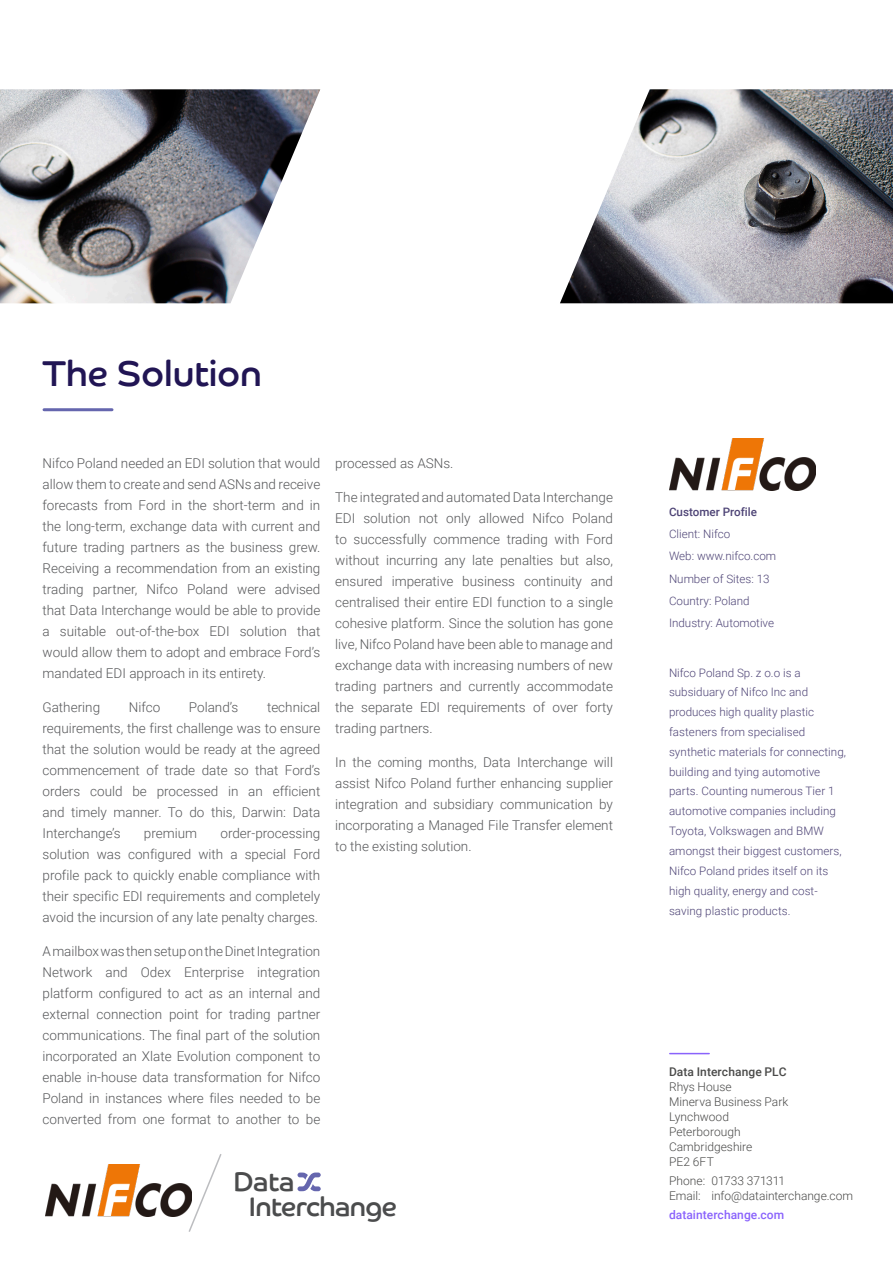
<style>
.page{position:relative;width:893px;height:1263px;background:#fff}
.page>*{position:absolute;margin:0;border:0;box-sizing:border-box;transform-origin:0 0}
.t1{font:36px "Co Headline";color:#211554}
.t2{font:27px "Co Headline";letter-spacing:-.02em;color:#4b4c4d}
.t3{font:300 13.5px/21px "Roboto";color:#57585a;text-align:justify}
.Page_title{font:300 12px/15px "Roboto";color:#4a4a49}
.Page_title-2{font:500 12px "Roboto";letter-spacing:.005em;color:#8a63fc}
.t4{font:300 11.7px/19.8px "Roboto";letter-spacing:.005em;color:#4e4476}
.t5{font:500 11.7px "Roboto";color:#4e4476}
.s1{font-weight:500}
</style>
<div class="page">
<img style="left:0;top:89px;width:320px;height:214px">
<svg style="left:188px;top:1154px;width:34px;height:78px"></svg>
<svg style="left:297px;top:1172px;width:24px;height:19px"></svg>
<hr style="left:44px;top:408px;width:68px;height:3px;background:#6566ae">
<hr style="left:670px;top:1053px;width:39px;height:1px;background:#8a63fc">
<img style="left:560px;top:89px;width:333px;height:214px">
<img style="left:669px;top:439px;width:146px;height:51px">
<img style="left:46px;top:1165px;width:146px;height:51px">
<p class="t1" style="left:43px;top:352px;width:221px">The Solution</p>
<p class="t3" style="left:43px;top:452px;width:279px">Nifco Poland needed an EDI solution that would allow them to create and send ASNs and receive forecasts from Ford in the short-term and in the long-term, exchange data with current and future trading partners as the business grew.<br>Receiving a recommendation from an existing trading partner, Nifco Poland were advised that Data Interchange would be able to provide a suitable out-of-the-box EDI solution that would allow them to adopt and embrace Ford’s mandated EDI approach in its entirety.</p>
<p class="t3" style="left:43px;top:696px;width:59px">Gathering</p>
<p class="t3" style="left:129px;top:696px;width:33px">Nifco</p>
<p class="t3" style="left:189px;top:696px;width:51px">Poland’s</p>
<p class="t3" style="left:43px;top:696px;width:279px;text-indent:224px">technical requirements, the first challenge was to ensure that the solution would be ready at the agreed commencement of trade date so that Ford’s orders could be processed in an efficient and timely manner. To do this, Darwin: Data Interchange’s</p>
<p class="t3" style="left:43px;top:822px;width:279px;text-indent:178px">order-processing solution was configured with a special Ford profile pack to quickly enable compliance with their specific EDI requirements and completely avoid the incursion of any late penalty charges.</p>
<p class="t3" style="left:43px;top:940px;width:279px">A mailbox was then setup on the Dinet Integration Network and Odex Enterprise integration platform configured to act as an internal and external connection point for trading partner communications. The final part of the solution incorporated an Xlate Evolution component to enable in-house data transformation for Nifco Poland in instances where files needed to be converted from one format to another to be</p>
<p class="t3" style="left:144px;top:822px;width:55px">premium</p>
<p class="t3" style="left:335px;top:452px;width:120px">processed as ASNs.</p>
<p class="t3" style="left:335px;top:486px;width:279px">The integrated and automated Data Interchange EDI solution not only allowed Nifco Poland to successfully commence trading with Ford without incurring any late penalties but also, ensured imperative business continuity and centralised their entire EDI function to a single cohesive platform. Since the solution has gone live, Nifco Poland have been able to manage and exchange data with increasing numbers of new trading partners and currently accommodate the separate EDI requirements of over forty trading partners.</p>
<p class="t3" style="left:335px;top:751px;width:279px">In the coming months, Data Interchange will assist Nifco Poland further enhancing supplier integration and subsidiary communication by incorporating a Managed File Transfer element to the existing solution.</p>
<p class="t2" style="left:233px;top:1166px;width:63px">Data</p>
<p class="t2" style="left:249px;top:1191px;width:149px">Interchange</p>
<p class="t5" style="left:669px;top:504px;width:89px">Customer Profile</p>
<p class="t4" style="left:669px;top:524px;width:63px">Client: Nifco</p>
<p class="t4" style="left:669px;top:546px;width:109px">Web: www.nifco.com</p>
<p class="t4" style="left:669px;top:568px;width:102px">Number of Sites: 13</p>
<p class="t4" style="left:669px;top:590px;width:82px">Country: Poland</p>
<p class="t4" style="left:669px;top:613px;width:107px">Industry: Automotive</p>
<p class="t4" style="left:669px;top:662px;width:179px">Nifco Poland Sp. z o.o is a subsiduary of Nifco Inc and produces high quality plastic fasteners from specialised synthetic materials for connecting, building and tying automotive parts. Counting numerous Tier 1 automotive companies including<br>Toyota, Volkswagen and BMW amongst their biggest customers,<br>Nifco Poland prides itself on its high quality, energy and cost&shy;saving plastic products.</p>
<p class="Page_title" style="left:669px;top:1064px;width:121px"><span class="s1">Data Interchange PLC<br></span>Rhys House<br>Minerva Business Park<br>Lynchwood<br>Peterborough<br>Cambridgeshire<br>PE2 6FT</p>
<p class="Page_title" style="left:669px;top:1173px;width:186px">Phone: 01733 371311<br>Email: info@datainterchange.com</p>
<p class="Page_title-2" style="left:669px;top:1207px;width:117px">datainterchange.com</p>
</div>
